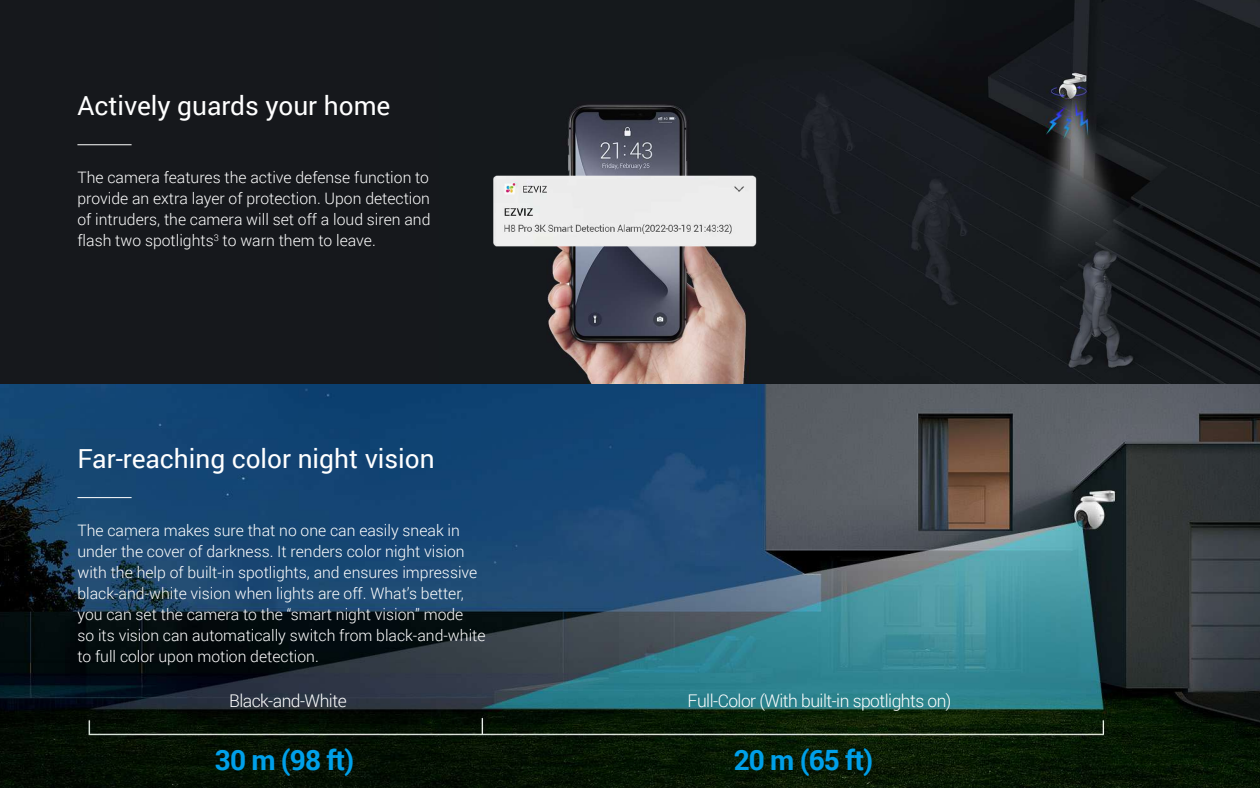
<style>
.page{position:relative;width:1260px;height:788px;background:#fff}
.page>*{position:absolute;margin:0;border:0;box-sizing:border-box;transform-origin:0 0}
.t1{font:700 28px "Roboto";letter-spacing:-.03em;color:#00a0e9}
.t2{font:26.25px "Roboto";color:#fff}
.t3{font:300 17.5px "Roboto";letter-spacing:-.03em;color:#fff}
.t4{font:300 15.75px/21px "Roboto";color:#fff}
</style>
<div class="page">
<img style="left:0;top:384px;width:1260px;height:404px">
<hr style="left:77px;top:497px;width:55px;height:1px;background:#fff">
<div style="left:0;top:0;width:1260px;height:384px;background:#16181c"></div>
<hr style="left:77px;top:144px;width:55px;height:1px;background:#fff">
<img style="left:810px;top:0;width:450px;height:384px">
<img style="left:439px;top:104px;width:371px;height:318px">
<h2 class="t2" style="left:77px;top:87px;width:315px">Actively guards your home</h2>
<p class="t4" style="left:77px;top:166px;width:355px;text-align:justify">The camera features the active defense function to provide an extra layer of protection. Upon detection of intruders, the camera will set off a loud siren and flash two spotlights<sup>3</sup> to warn them to leave.</p>
<h2 class="t2" style="left:77px;top:439px;width:359px">Far-reaching color night vision</h2>
<p class="t4" style="left:77px;top:519px;width:410px">The camera makes sure that no one can easily sneak in under the cover of darkness. It renders color night vision with the help of built-in spotlights, and ensures impressive black-and-white vision when lights are off. What’s better, you can set the camera to the “smart night vision” mode<br>so its vision can automatically switch from black-and-white to full color upon motion detection.</p>
<p class="t3" style="left:229px;top:688px;width:119px">Black-and-White</p>
<p class="t3" style="left:688px;top:688px;width:266px">Full-Color (With built-in spotlights on)</p>
<h1 class="t1" style="left:215px;top:740px;width:141px">30 m (98 ft)</h1>
<h1 class="t1" style="left:734px;top:740px;width:141px">20 m (65 ft)</h1>
</div>
